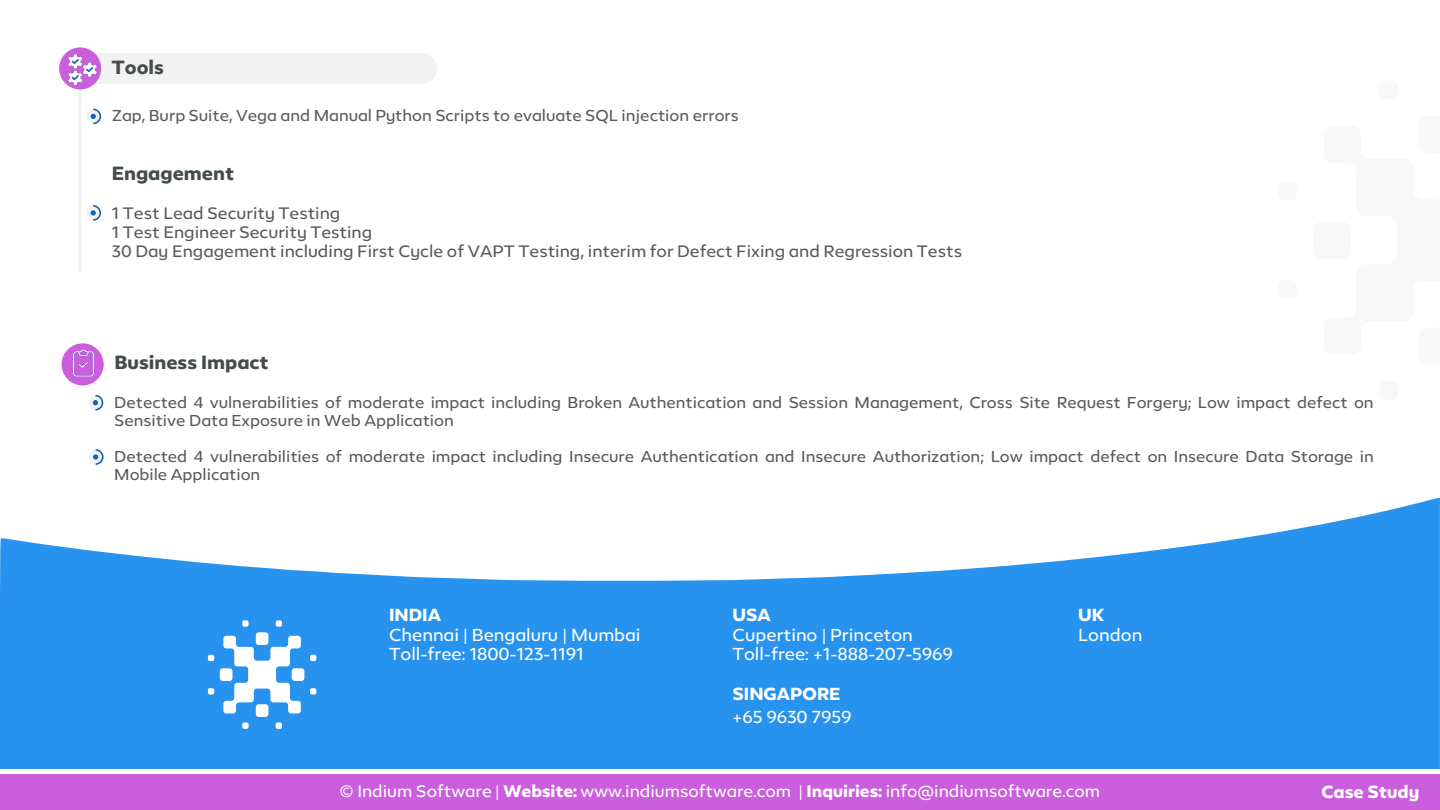
<style>
.page{position:relative;width:1440px;height:810px;background:#fff}
.page>*{position:absolute;margin:0;border:0;box-sizing:border-box;transform-origin:0 0}
.t1{font:700 18px "Epura";color:#444c4c}
.t2{font:16.5px/19.8px "Epura";color:#fff}
.t3{font:700 16.5px "Epura";color:#fff}
.t4{font:15.75px/18.9px "Epura";color:#595959}
.t5{font:15.75px "Epura";color:#fff}
.t6{font:15px/18px "Epura";color:#595959}
.s1{font-weight:700}
</style>
<div class="page">
<svg style="left:0;top:498px;width:1440px;height:271px;fill:#2893ee"></svg>
<div style="left:0;top:773px;width:1440px;height:37px;background:#cb5edc"></div>
<div style="left:276px;top:620px;width:6px;height:7px;background:#fff;border-radius:2px"></div>
<div style="left:242px;top:620px;width:7px;height:7px;background:#fff;border-radius:2px"></div>
<svg style="left:276px;top:723px;width:6px;height:6px"></svg>
<div style="left:242px;top:723px;width:7px;height:6px;background:#fff;border-radius:2px"></div>
<div style="left:310px;top:688px;width:6px;height:7px;background:#fff;border-radius:2px"></div>
<svg style="left:310px;top:655px;width:6px;height:6px"></svg>
<div style="left:208px;top:688px;width:6px;height:7px;background:#fff;border-radius:2px"></div>
<svg style="left:208px;top:655px;width:6px;height:6px"></svg>
<svg style="left:223px;top:636px;width:78px;height:77px"></svg>
<div style="left:292px;top:668px;width:12px;height:13px;background:#fff;border-radius:3px"></div>
<div style="left:220px;top:668px;width:12px;height:13px;background:#fff;border-radius:3px"></div>
<div style="left:256px;top:704px;width:12px;height:13px;background:#fff;border-radius:3px"></div>
<div style="left:256px;top:632px;width:12px;height:13px;background:#fff;border-radius:3px"></div>
<div style="left:1379px;top:81px;width:19px;height:18px;background:#f8f8f8;border-radius:6px"></div>
<div style="left:1379px;top:381px;width:19px;height:19px;background:#f8f8f8;border-radius:6px"></div>
<div style="left:1278px;top:280px;width:19px;height:19px;background:#f8f8f8;border-radius:6px"></div>
<div style="left:1278px;top:182px;width:19px;height:18px;background:#f8f8f8;border-radius:6px"></div>
<div style="left:1313px;top:222px;width:38px;height:37px;background:#f8f8f8;border-radius:9px"></div>
<hr style="left:78px;top:62px;width:3px;height:210px;background:#f2f2f2">
<div style="left:74px;top:53px;width:363px;height:31px;background:#f2f2f2;border-radius:15px"></div>
<div style="left:59px;top:47px;width:42px;height:42px;background:#cb5edc;border-radius:50%"></div>
<div style="left:86px;top:109px;width:14px;height:14px;background:#f1f2f2;border-radius:50%"></div>
<svg style="left:91px;top:108px;width:11px;height:17px"></svg>
<img style="left:68px;top:54px;width:29px;height:30px">
<div style="left:62px;top:343px;width:42px;height:42px;background:#cb5edc;border-radius:50%"></div>
<img style="left:74px;top:349px;width:19px;height:27px">
<div style="left:88px;top:396px;width:14px;height:14px;background:#f1f2f2;border-radius:50%"></div>
<svg style="left:93px;top:394px;width:11px;height:17px"></svg>
<div style="left:86px;top:206px;width:14px;height:14px;background:#f1f2f2;border-radius:50%"></div>
<svg style="left:91px;top:205px;width:10px;height:16px"></svg>
<div style="left:89px;top:450px;width:14px;height:14px;background:#f1f2f2;border-radius:50%"></div>
<svg style="left:93px;top:449px;width:11px;height:16px"></svg>
<p class="t1" style="left:112px;top:55px;width:53px">Tools</p>
<p class="t6" style="left:112px;top:105px;width:628px">Zap, Burp Suite, Vega and Manual Python Scripts to evaluate SQL injection errors</p>
<p class="t1" style="left:112px;top:161px;width:124px">Engagement</p>
<p class="t4" style="left:112px;top:203px;width:852px">1 Test Lead Security Testing<br>1 Test Engineer Security Testing<br>30 Day Engagement including First Cycle of VAPT Testing, interim for Defect Fixing and Regression Tests</p>
<p class="t1" style="left:114px;top:350px;width:156px">Business Impact</p>
<p class="t6" style="left:114px;top:393px;width:1261px">Detected 4 vulnerabilities of moderate impact including Broken Authentication and Session Management, Cross Site Request Forgery; Low impact defect on<br>Sensitive Data Exposure in Web Application</p>
<p class="t6" style="left:114px;top:447px;width:1261px">Detected 4 vulnerabilities of moderate impact including Insecure Authentication and Insecure Authorization; Low impact defect on Insecure Data Storage in<br>Mobile Application</p>
<p class="t3" style="left:389px;top:604px;width:53px">INDIA</p>
<p class="t2" style="left:389px;top:624px;width:253px">Chennai | Bengaluru | Mumbai<br>Toll-free: 1800-123-1191</p>
<p class="t3" style="left:733px;top:604px;width:40px">USA</p>
<p class="t2" style="left:733px;top:624px;width:222px">Cupertino | Princeton<br>Toll-free: +1-888-207-5969</p>
<p class="t3" style="left:733px;top:683px;width:109px">SINGAPORE</p>
<p class="t2" style="left:733px;top:706px;width:120px">+65 9630 7959</p>
<p class="t3" style="left:1078px;top:604px;width:28px">UK</p>
<p class="t2" style="left:1078px;top:624px;width:66px">London</p>
<p class="t5" style="left:339px;top:780px;width:762px">© Indium Software | <span class="s1">Website:</span> www.indiumsoftware.com | <span class="s1">Inquiries:</span> info@indiumsoftware.com</p>
<p class="t3" style="left:1322px;top:781px;width:99px">Case Study</p>
</div>
